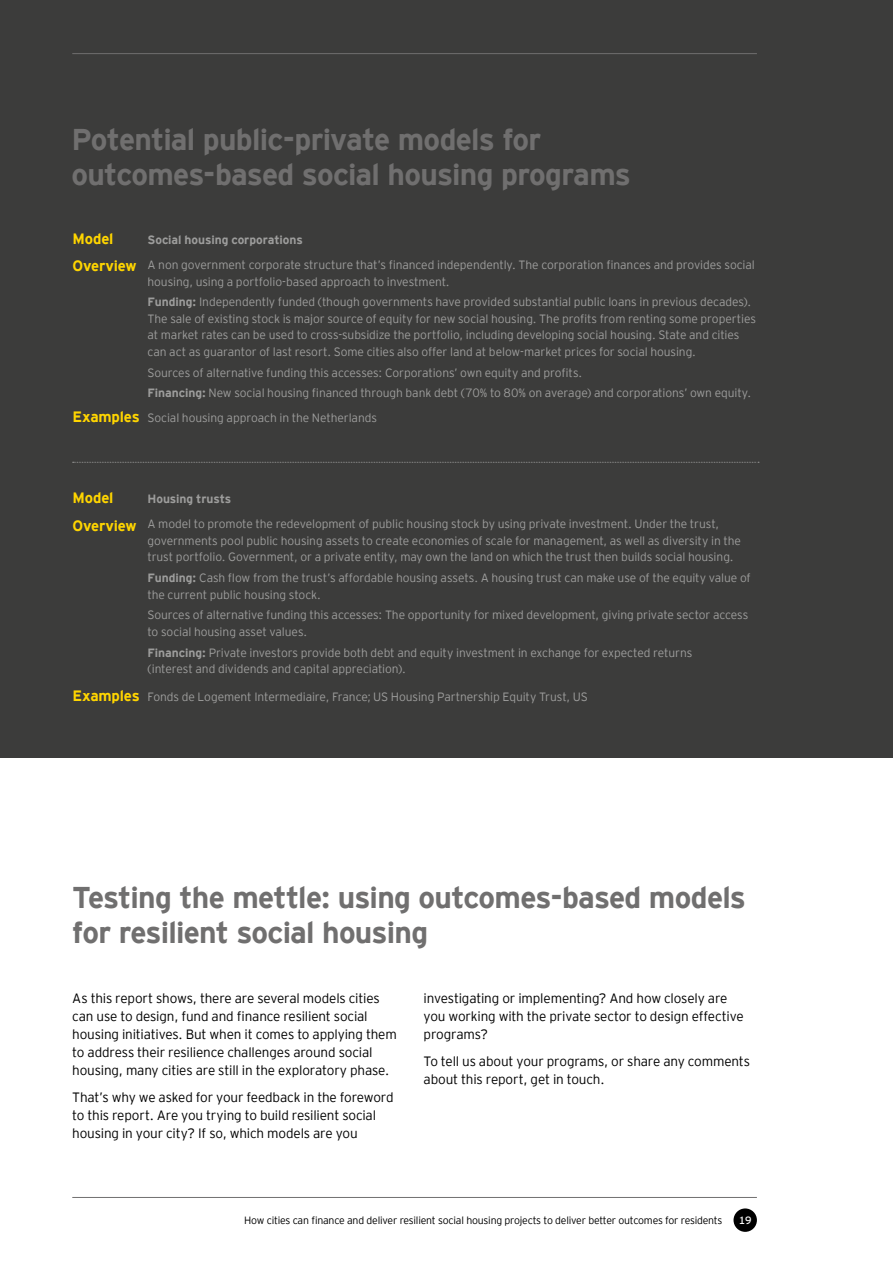
<style>
.page{position:relative;width:893px;height:1263px;background:#fff}
.page>*{position:absolute;margin:0;border:0;box-sizing:border-box;transform-origin:0 0}
.t1{font:700 30px/34.5px "EY Interstate";letter-spacing:-.025em;color:#706f6f}
.t2{font:700 15px "EY Interstate";letter-spacing:-.015em;color:#ffd500}
.t3{font:300 13.5px/18px "EY Interstate";letter-spacing:-.015em;color:#000}
.t4{font:300 12px/16.5px "EY Interstate";letter-spacing:-.005em;color:#9d9d9c}
.t5{font:700 12px "EY Interstate";letter-spacing:-.005em;color:#9d9d9c}
.t6{font:300 10.5px "EY Interstate";letter-spacing:-.02em;color:#000}
.t7{font:10.5px "EY Interstate";color:#fff}
.s1{font-weight:700}
</style>
<div class="page">
<div style="left:0;top:0;width:893px;height:758px;background:#3c3c3b"></div>
<hr style="left:72px;top:1197px;width:685px;height:1px;background:#706f6f">
<hr style="left:72px;top:53px;width:685px;height:1px;background:#706f6f">
<svg style="left:73px;top:462px;width:686px;height:1px"></svg>
<div style="left:733px;top:1208px;width:24px;height:24px;background:#000;border-radius:50%"></div>
<h1 class="t1" style="left:72px;top:121px;width:561px">Potential public-private models for outcomes-based social housing programs</h1>
<p class="t2" style="left:73px;top:228px;width:42px">Model</p>
<p class="t5" style="left:147px;top:231px;width:157px">Social housing corporations</p>
<p class="t2" style="left:73px;top:255px;width:65px">Overview</p>
<p class="t4" style="left:147px;top:256px;width:609px">A non government corporate structure that’s financed independently. The corporation finances and provides social housing, using a portfolio-based approach to investment.</p>
<p class="t4" style="left:147px;top:293px;width:610px"><span class="s1">Funding:</span> Independently funded (though governments have provided substantial public loans in previous decades).<br>The sale of existing stock is major source of equity for new social housing. The profits from renting some properties at market rates can be used to cross-subsidize the portfolio, including developing social housing. State and cities can act as guarantor of last resort. Some cities also offer land at below-market prices for social housing.</p>
<p class="t4" style="left:147px;top:361px;width:605px;line-height:20.7px">Sources of alternative funding this accesses: Corporations’ own equity and profits.<br><span class="s1">Financing:</span> New social housing financed through bank debt (70% to 80% on average) and corporations’ own equity.</p>
<p class="t2" style="left:73px;top:406px;width:69px">Examples</p>
<p class="t4" style="left:147px;top:409px;width:231px">Social housing approach in the Netherlands</p>
<p class="t2" style="left:73px;top:487px;width:42px">Model</p>
<p class="t5" style="left:147px;top:490px;width:85px">Housing trusts</p>
<p class="t2" style="left:73px;top:515px;width:65px">Overview</p>
<p class="t4" style="left:147px;top:515px;width:595px">A model to promote the redevelopment of public housing stock by using private investment. Under the trust, governments pool public housing assets to create economies of scale for management, as well as diversity in the trust portfolio. Government, or a private entity, may own the land on which the trust then builds social housing.</p>
<p class="t4" style="left:147px;top:569px;width:605px"><span class="s1">Funding:</span> Cash flow from the trust’s affordable housing assets. A housing trust can make use of the equity value of the current public housing stock.</p>
<p class="t4" style="left:147px;top:606px;width:602px">Sources of alternative funding this accesses: The opportunity for mixed development, giving private sector access to social housing asset values.</p>
<p class="t4" style="left:147px;top:643px;width:546px"><span class="s1">Financing:</span> Private investors provide both debt and equity investment in exchange for expected returns (interest and dividends and capital appreciation).</p>
<p class="t2" style="left:73px;top:684px;width:69px">Examples</p>
<p class="t4" style="left:147px;top:687px;width:442px">Fonds de Logement Intermediaire, France; US Housing Partnership Equity Trust, US</p>
<h1 class="t1" style="left:72px;top:878px;width:675px">Testing the mettle: using outcomes-based models for resilient social housing</h1>
<p class="t3" style="left:72px;top:988px;width:326px">As this report shows, there are several models cities can use to design, fund and finance resilient social housing initiatives. But when it comes to applying them to address their resilience challenges around social housing, many cities are still in the exploratory phase.</p>
<p class="t3" style="left:72px;top:1087px;width:323px">That’s why we asked for your feedback in the foreword to this report. Are you trying to build resilient social housing in your city? If so, which models are you</p>
<p class="t3" style="left:424px;top:988px;width:322px">investigating or implementing? And how closely are you working with the private sector to design effective programs?</p>
<p class="t3" style="left:424px;top:1051px;width:328px">To tell us about your programs, or share any comments about this report, get in touch.</p>
<p class="t6" style="left:244px;top:1213px;width:480px">How cities can finance and deliver resilient social housing projects to deliver better outcomes for residents</p>
<p class="t7" style="left:739px;top:1213px;width:14px">19</p>
</div>
